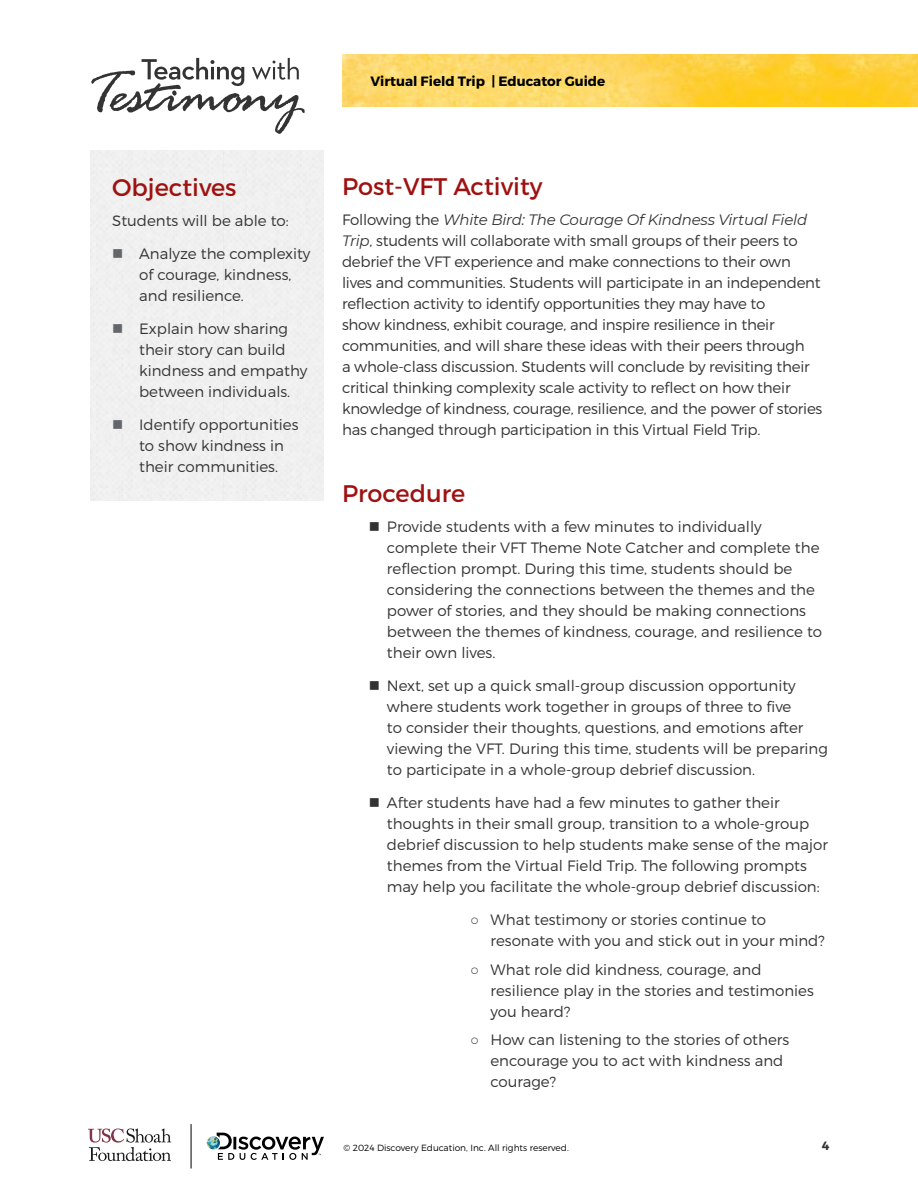
<style>
.page{position:relative;width:918px;height:1188px;background:#fff}
.page>*{position:absolute;margin:0;border:0;box-sizing:border-box;transform-origin:0 0}
.t1{font:24px "Montserrat";color:#9f1111}
.t2{font:300 15px/21px "Montserrat";color:#343333}
.t3{font:700 13.5px "Montserrat";color:#000}
.t4{font:700 12px "Montserrat";color:#343333}
.t5{font:300 9px "Montserrat";color:#000}
.s1{font-weight:400;font-style:italic}
.s2{font-family:"Arial";font-weight:400}
</style>
<div class="page">
<img style="left:342px;top:54px;width:576px;height:52px">
<svg style="left:207px;top:1133px;width:117px;height:27px"></svg>
<svg style="left:88px;top:1128px;width:83px;height:33px"></svg>
<hr style="left:191px;top:1124px;width:1px;height:45px;background:#000">
<svg style="left:91px;top:58px;width:208px;height:55px"></svg>
<div style="left:224px;top:150px;width:100px;height:350px;background:#f0f0f0"></div>
<svg style="left:113px;top:249px;width:9px;height:9px"></svg>
<svg style="left:113px;top:324px;width:9px;height:9px"></svg>
<svg style="left:113px;top:420px;width:9px;height:9px"></svg>
<p class="t3" style="left:370px;top:72px;width:236px">Virtual Field Trip | Educator Guide</p>
<h1 class="t1" style="left:112px;top:172px;width:126px">Objectives</h1>
<p class="t2" style="left:112px;top:210px;width:178px">Students will be able to:</p>
<p class="t2" style="left:139px;top:243px;width:173px">Analyze the complexity of courage, kindness, and resilience.</p>
<p class="t2" style="left:139px;top:318px;width:170px">Explain how sharing their story can build kindness and empathy between individuals.</p>
<p class="t2" style="left:139px;top:414px;width:161px">Identify opportunities to show kindness in their communities.</p>
<h1 class="t1" style="left:342px;top:172px;width:202px">Post-VFT Activity</h1>
<p class="t2" style="left:342px;top:209px;width:482px">Following the <span class="s1">White Bird: The Courage Of Kindness Virtual Field Trip</span>, students will collaborate with small groups of their peers to debrief the VFT experience and make connections to their own lives and communities. Students will participate in an independent reflection activity to identify opportunities they may have to<br>show kindness, exhibit courage, and inspire resilience in their communities, and will share these ideas with their peers through<br>a whole-class discussion. Students will conclude by revisiting their critical thinking complexity scale activity to reflect on how their knowledge of kindness, courage, resilience, and the power of stories has changed through participation in this Virtual Field Trip.</p>
<h1 class="t1" style="left:342px;top:479px;width:125px">Procedure</h1>
<p class="t2" style="left:387px;top:516px;width:437px">Provide students with a few minutes to individually complete their VFT Theme Note Catcher and complete the reflection prompt. During this time, students should be considering the connections between the themes and the power of stories, and they should be making connections between the themes of kindness, courage, and resilience to their own lives.</p>
<p class="t2" style="left:387px;top:675px;width:443px">Next, set up a quick small-group discussion opportunity where students work together in groups of three to five<br>to consider their thoughts, questions, and emotions after viewing the VFT. During this time, students will be preparing to participate in a whole-group debrief discussion.</p>
<p class="t2" style="left:387px;top:792px;width:442px">After students have had a few minutes to gather their thoughts in their small group, transition to a whole-group debrief discussion to help students make sense of the major themes from the Virtual Field Trip. The following prompts may help you facilitate the whole-group debrief discussion:</p>
<p class="t2" style="left:490px;top:909px;width:336px;text-indent:-20px"><span class="s2">○</span> What testimony or stories continue to resonate with you and stick out in your mind?</p>
<p class="t2" style="left:490px;top:959px;width:325px;text-indent:-20px"><span class="s2">○</span> What role did kindness, courage, and resilience play in the stories and testimonies you heard?</p>
<p class="t2" style="left:490px;top:1029px;width:300px;text-indent:-20px"><span class="s2">○</span> How can listening to the stories of others encourage you to act with kindness and courage?</p>
<p class="t5" style="left:344px;top:1142px;width:227px">© 2024 Discovery Education, Inc. All rights reserved.</p>
<p class="t4" style="left:822px;top:1139px;width:9px">4</p>
</div>
